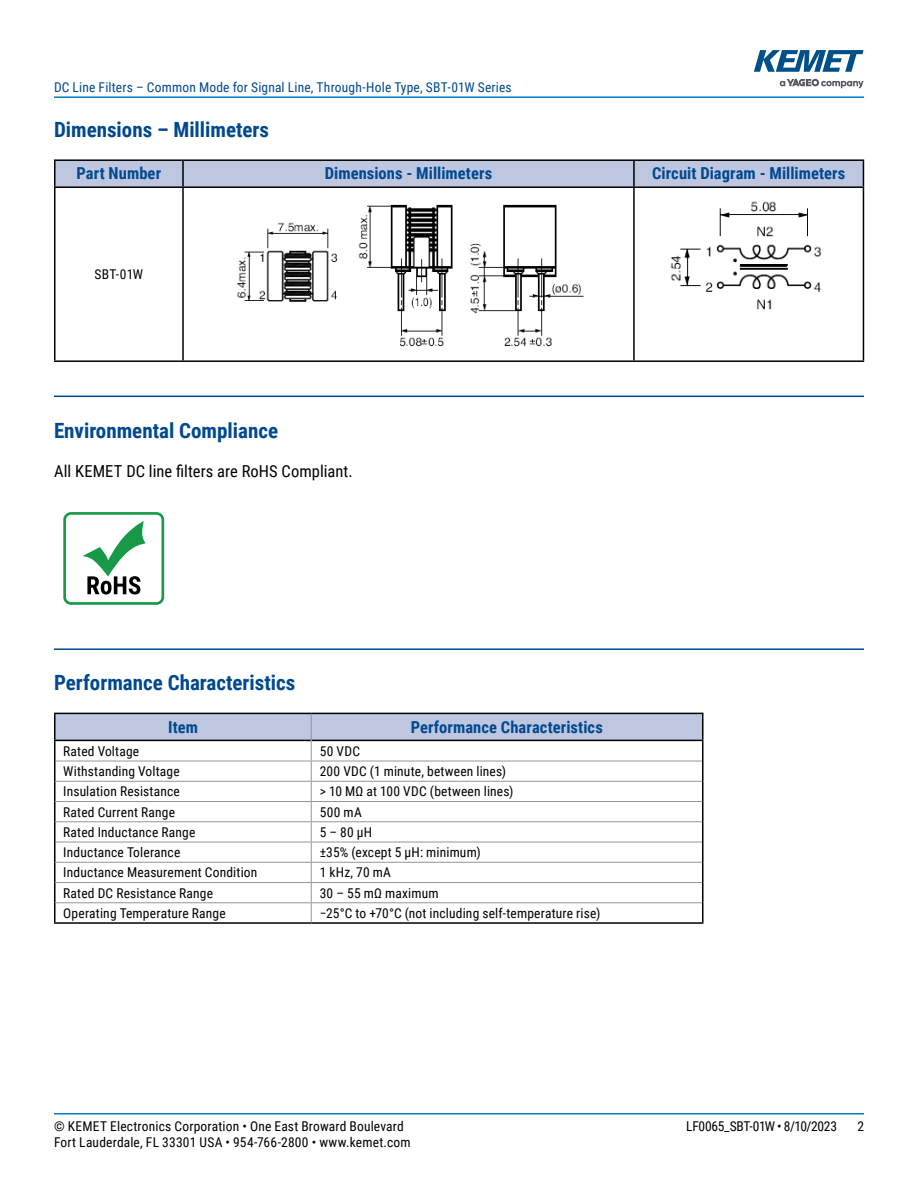
<style>
.page{position:relative;width:918px;height:1188px;background:#fff}
.page>*{position:absolute;margin:0;border:0;box-sizing:border-box;transform-origin:0 0}
.t1{font:700 21px "Roboto Condensed";color:#004990}
.t2{font:700 16.5px "Roboto Condensed";letter-spacing:.005em;color:#004990}
.t3{font:16.5px "Roboto Condensed";letter-spacing:.005em;color:#000}
.t4{font:13.5px "Roboto Condensed";letter-spacing:.015em;color:#000}
.t5{font:13.5px "Roboto Condensed";letter-spacing:.015em;color:#004990}
.t6{font:13.5px "Roboto Condensed";letter-spacing:-.025em;color:#000}
</style>
<div class="page">
<hr style="left:54px;top:1113px;width:810px;height:2px;background:#007dc3">
<hr style="left:54px;top:96px;width:810px;height:2px;background:#007dc3">
<svg style="left:780px;top:79px;width:84px;height:9px"></svg>
<svg style="left:754px;top:50px;width:110px;height:22px"></svg>
<hr style="left:54px;top:396px;width:810px;height:1px;background:#004990">
<hr style="left:54px;top:648px;width:810px;height:2px;background:#004990">
<hr style="left:54px;top:159px;width:129px;height:2px;background:#000">
<hr style="left:54px;top:161px;width:2px;height:25px;background:#000">
<hr style="left:183px;top:159px;width:451px;height:2px;background:#000">
<hr style="left:634px;top:159px;width:230px;height:2px;background:#000">
<div style="left:55px;top:160px;width:809px;height:26px;background:#bfc6e0"></div>
<hr style="left:54px;top:186px;width:129px;height:2px;background:#000">
<hr style="left:54px;top:188px;width:2px;height:172px;background:#000">
<hr style="left:183px;top:186px;width:451px;height:2px;background:#000">
<hr style="left:182px;top:188px;width:2px;height:172px;background:#000">
<hr style="left:634px;top:186px;width:230px;height:2px;background:#000">
<hr style="left:633px;top:188px;width:2px;height:172px;background:#000">
<hr style="left:863px;top:188px;width:1px;height:172px;background:#000">
<hr style="left:54px;top:360px;width:129px;height:2px;background:#000">
<hr style="left:183px;top:360px;width:451px;height:2px;background:#000">
<hr style="left:634px;top:360px;width:230px;height:2px;background:#000">
<img style="left:237px;top:204px;width:347px;height:143px">
<img style="left:670px;top:201px;width:152px;height:109px">
<div style="left:63px;top:512px;width:101px;height:93px;border:3px solid #189948;border-radius:6px"></div>
<svg style="left:82px;top:521px;width:64px;height:74px"></svg>
<hr style="left:54px;top:922px;width:257px;height:2px;background:#000">
<hr style="left:311px;top:922px;width:393px;height:2px;background:#000">
<svg style="left:54px;top:713px;width:650px;height:209px"></svg>
<p class="t5" style="left:54px;top:78px;width:459px">DC Line Filters – Common Mode for Signal Line, Through-Hole Type, SBT-01W Series</p>
<h1 class="t1" style="left:54px;top:115px;width:217px">Dimensions – Millimeters</h1>
<p class="t2" style="left:77px;top:161px;width:86px">Part Number</p>
<p class="t2" style="left:325px;top:161px;width:169px">Dimensions - Millimeters</p>
<p class="t2" style="left:652px;top:161px;width:195px">Circuit Diagram - Millimeters</p>
<p class="t4" style="left:95px;top:265px;width:50px">SBT-01W</p>
<h1 class="t1" style="left:54px;top:415px;width:226px">Environmental Compliance</h1>
<p class="t3" style="left:54px;top:459px;width:300px">All KEMET DC line filters are RoHS Compliant.</p>
<h1 class="t1" style="left:54px;top:668px;width:243px">Performance Characteristics</h1>
<p class="t2" style="left:168px;top:716px;width:31px">Item</p>
<p class="t2" style="left:411px;top:716px;width:194px">Performance Characteristics</p>
<p class="t4" style="left:63px;top:742px;width:77px">Rated Voltage</p>
<p class="t4" style="left:320px;top:742px;width:42px">50 VDC</p>
<p class="t4" style="left:63px;top:762px;width:118px">Withstanding Voltage</p>
<p class="t4" style="left:320px;top:762px;width:188px">200 VDC (1 minute, between lines)</p>
<p class="t4" style="left:63px;top:782px;width:118px">Insulation Resistance</p>
<p class="t4" style="left:320px;top:782px;width:195px">&gt; 10 MΩ at 100 VDC (between lines)</p>
<p class="t4" style="left:63px;top:802px;width:113px">Rated Current Range</p>
<p class="t4" style="left:320px;top:802px;width:44px">500 mA</p>
<p class="t4" style="left:63px;top:823px;width:134px">Rated Inductance Range</p>
<p class="t4" style="left:320px;top:823px;width:54px">5 – 80 µH</p>
<p class="t4" style="left:63px;top:843px;width:119px">Inductance Tolerance</p>
<p class="t4" style="left:320px;top:843px;width:163px">±35% (except 5 µH: minimum)</p>
<p class="t4" style="left:63px;top:863px;width:196px">Inductance Measurement Condition</p>
<p class="t4" style="left:320px;top:863px;width:73px">1 kHz, 70 mA</p>
<p class="t4" style="left:63px;top:883px;width:151px">Rated DC Resistance Range</p>
<p class="t4" style="left:320px;top:883px;width:120px">30 – 55 mΩ maximum</p>
<p class="t4" style="left:63px;top:904px;width:164px">Operating Temperature Range</p>
<p class="t4" style="left:320px;top:904px;width:282px">−25°C to +70°C (not including self-temperature rise)</p>
<p class="t4" style="left:54px;top:1116px;width:351px">© KEMET Electronics Corporation • One East Broward Boulevard</p>
<p class="t6" style="left:686px;top:1116px;width:152px">LF0065_SBT-01W • 8/10/2023</p>
<p class="t4" style="left:857px;top:1116px;width:8px">2</p>
<p class="t4" style="left:54px;top:1133px;width:358px">Fort Lauderdale, FL 33301 USA • 954-766-2800 • www.kemet.com</p>
</div>
